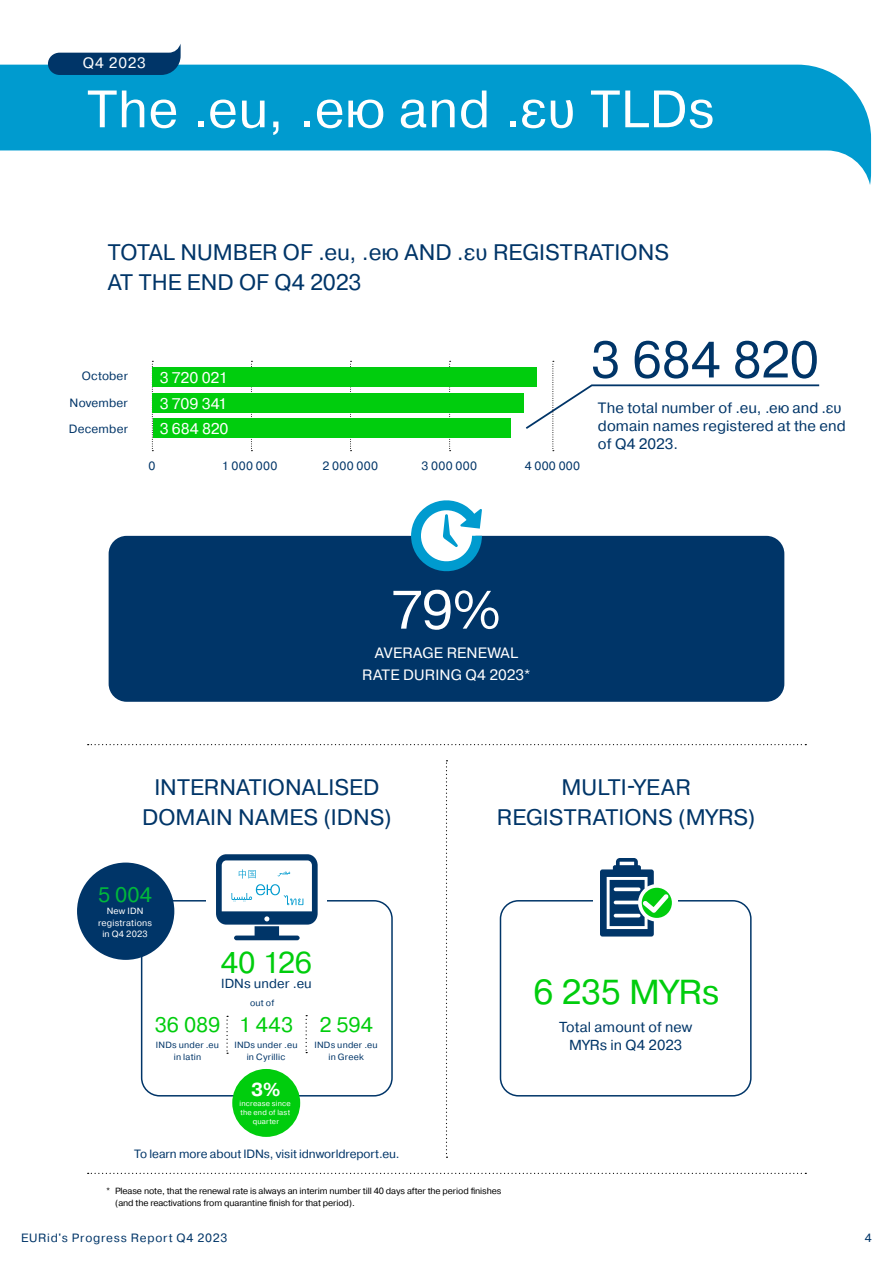
<style>
.page{position:relative;width:893px;height:1263px;background:#fff}
.page>*{position:absolute;margin:0;border:0;box-sizing:border-box;transform-origin:0 0}
.t1{font:54px "Pragmatica";color:#fff}
.t2{font:52.5px "Pragmatica";letter-spacing:.005em;color:#fff}
.t3{font:51px "Pragmatica";letter-spacing:-.01em;color:#003568}
.t4{font:34.65px "Pragmatica";letter-spacing:-.005em;color:#00cd0d}
.t5{font:30px "Pragmatica";color:#00cd0d}
.t6{font:22.5px/30px "Pragmatica";letter-spacing:.005em;color:#003568;text-align:center}
.t7{font:21px "Pragmatica";letter-spacing:-.005em;color:#00cd0d}
.t8{font:21px "Pragmatica";color:#00b93b}
.t9{font:700 18.75px "Pragmatica";color:#fff}
.t10{font:15.45px/25.7px "Pragmatica";letter-spacing:-.01em;color:#fff;text-align:justify}
.t11{font:15px/18px "Pragmatica";letter-spacing:.005em;color:#003568}
.t12{font:15px/22.5px "Pragmatica";letter-spacing:.015em;color:#fff;text-align:center}
.t13{font:14.55px/17.4px "Pragmatica";letter-spacing:.005em;color:#003568;text-align:center}
.t14{font:13.2px "Pragmatica";letter-spacing:.01em;color:#003568}
.t15{font:12px/26.4px "Pragmatica";letter-spacing:.015em;color:#003568;text-align:justify}
.t16{font:12px "Pragmatica";letter-spacing:-.005em;color:#003568}
.t17{font:12px "Pragmatica";letter-spacing:.065em;color:#003568}
.t18{font:9px/12px "Pragmatica";letter-spacing:-.01em;color:#000}
.t19{font:9px/12px "Pragmatica";letter-spacing:.02em;color:#003568;text-align:center}
.t20{font:9px/12px "Pragmatica";letter-spacing:.025em;color:#fff;text-align:center}
.t21{font:7.5px/9.3px "Pragmatica";letter-spacing:.025em;color:#fff;text-align:center}
</style>
<div class="page">
<div style="left:500px;top:900px;width:252px;height:196px;border:2px solid #003568;border-radius:18px"></div>
<div style="left:141px;top:900px;width:252px;height:196px;border:2px solid #003568;border-radius:18px"></div>
<div style="left:109px;top:536px;width:675px;height:166px;background:#003568;border-radius:18px"></div>
<svg style="left:88px;top:744px;width:718px;height:1px"></svg>
<svg style="left:88px;top:1173px;width:718px;height:1px"></svg>
<svg style="left:152px;top:361px;width:1px;height:90px"></svg>
<svg style="left:251px;top:361px;width:1px;height:90px"></svg>
<svg style="left:350px;top:361px;width:2px;height:90px"></svg>
<svg style="left:449px;top:361px;width:2px;height:90px"></svg>
<svg style="left:526px;top:361px;width:294px;height:90px"></svg>
<div style="left:153px;top:418px;width:358px;height:20px;background:#00cd0d"></div>
<div style="left:152px;top:393px;width:371px;height:20px;background:#00cd0d"></div>
<div style="left:152px;top:367px;width:384px;height:20px;background:#00cd0d"></div>
<svg style="left:0;top:65px;width:871px;height:120px;fill:#009bcf"></svg>
<svg style="left:446px;top:760px;width:1px;height:398px"></svg>
<div style="left:77px;top:862px;width:97px;height:98px;background:#003568;border-radius:50%"></div>
<div style="left:232px;top:1069px;width:68px;height:68px;background:#00cd0d;border-radius:50%"></div>
<div style="left:593px;top:876px;width:85px;height:35px;background:#fff"></div>
<svg style="left:600px;top:858px;width:72px;height:78px"></svg>
<div style="left:206px;top:871px;width:121px;height:35px;background:#fff"></div>
<div style="left:234px;top:935px;width:66px;height:5px;background:#003568;border-radius:2px"></div>
<svg style="left:216px;top:854px;width:102px;height:70px"></svg>
<svg style="left:411px;top:500px;width:71px;height:72px"></svg>
<svg style="left:48px;top:44px;width:133px;height:31px"></svg>
<svg style="left:306px;top:1015px;width:1px;height:38px"></svg>
<svg style="left:226px;top:1016px;width:2px;height:38px"></svg>
<h3 class="t12" style="left:83px;top:52px;width:65px">Q4 2023</h3>
<h2 class="t2" style="left:87px;top:77px;width:629px">The .eu, .ею and .ευ TLDs</h2>
<h3 class="t6" style="left:108px;top:238px;width:563px;text-align:left">TOTAL NUMBER OF .eu, .ею AND .ευ REGISTRATIONS<br>AT THE END OF Q4 2023</h3>
<h3 class="t15" style="left:69px;top:363px;width:61px;text-indent:13px">October November December</h3>
<h3 class="t10" style="left:160px;top:365px;width:70px">3 720 021<br>3 709 341<br>3 684 820</h3>
<h3 class="t15" style="left:148px;top:453px;width:8px">0</h3>
<h3 class="t15" style="left:222px;top:453px;width:57px">1 000 000</h3>
<h3 class="t15" style="left:322px;top:453px;width:57px">2 000 000</h3>
<h3 class="t15" style="left:422px;top:453px;width:57px">3 000 000</h3>
<h3 class="t15" style="left:525px;top:453px;width:57px">4 000 000</h3>
<h3 class="t3" style="left:591px;top:328px;width:230px">3 684 820</h3>
<h3 class="t11" style="left:598px;top:399px;width:249px">The total number of .eu, .ею and .ευ domain names registered at the end of Q4 2023.</h3>
<h1 class="t1" style="left:392px;top:577px;width:111px">79%</h1>
<h3 class="t12" style="left:362px;top:642px;width:170px">AVERAGE RENEWAL<br>RATE DURING Q4 2023*</h3>
<h3 class="t6" style="left:142px;top:773px;width:251px">INTERNATIONALISED<br>DOMAIN NAMES (IDNS)</h3>
<h3 class="t6" style="left:497px;top:773px;width:260px">MULTI-YEAR<br>REGISTRATIONS (MYRS)</h3>
<h3 class="t8" style="left:98px;top:882px;width:55px">5 004</h3>
<p class="t20" style="left:98px;top:905px;width:56px">New IDN registrations</p>
<p class="t20" style="left:102px;top:928px;width:47px">in Q4 2023</p>
<h3 class="t5" style="left:221px;top:944px;width:93px">40 126</h3>
<h3 class="t14" style="left:221px;top:975px;width:92px">IDNs under .eu</h3>
<p class="t19" style="left:250px;top:997px;width:26px">out of</p>
<h3 class="t7" style="left:155px;top:1011px;width:67px">36 089</h3>
<p class="t19" style="left:156px;top:1039px;width:65px">INDs under .eu in latin</p>
<h3 class="t7" style="left:239px;top:1011px;width:56px">1 443</h3>
<p class="t19" style="left:235px;top:1039px;width:65px">INDs under .eu in Cyrillic</p>
<h3 class="t9" style="left:251px;top:1077px;width:31px">3%</h3>
<p class="t21" style="left:240px;top:1098px;width:53px">increase since the end of last quarter</p>
<h3 class="t7" style="left:319px;top:1011px;width:55px">2 594</h3>
<p class="t19" style="left:315px;top:1039px;width:65px">INDs under .eu in Greek</p>
<h3 class="t16" style="left:134px;top:1146px;width:267px">To learn more about IDNs, visit idnworldreport.eu.</h3>
<p class="t18" style="left:115px;top:1185px;width:388px;text-indent:-9px">* Please note, that the renewal rate is always an interim number till 40 days after the period finishes (and the reactivations from quarantine finish for that period).</p>
<h3 class="t17" style="left:21px;top:1231px;width:208px">EURid's Progress Report Q4 2023</h3>
<h3 class="t4" style="left:533px;top:971px;width:187px">6 235 MYRs</h3>
<h3 class="t13" style="left:559px;top:1019px;width:135px">Total amount of new<br>MYRs in Q4 2023</h3>
<h3 class="t15" style="left:865px;top:1225px;width:8px">4</h3>
</div>
